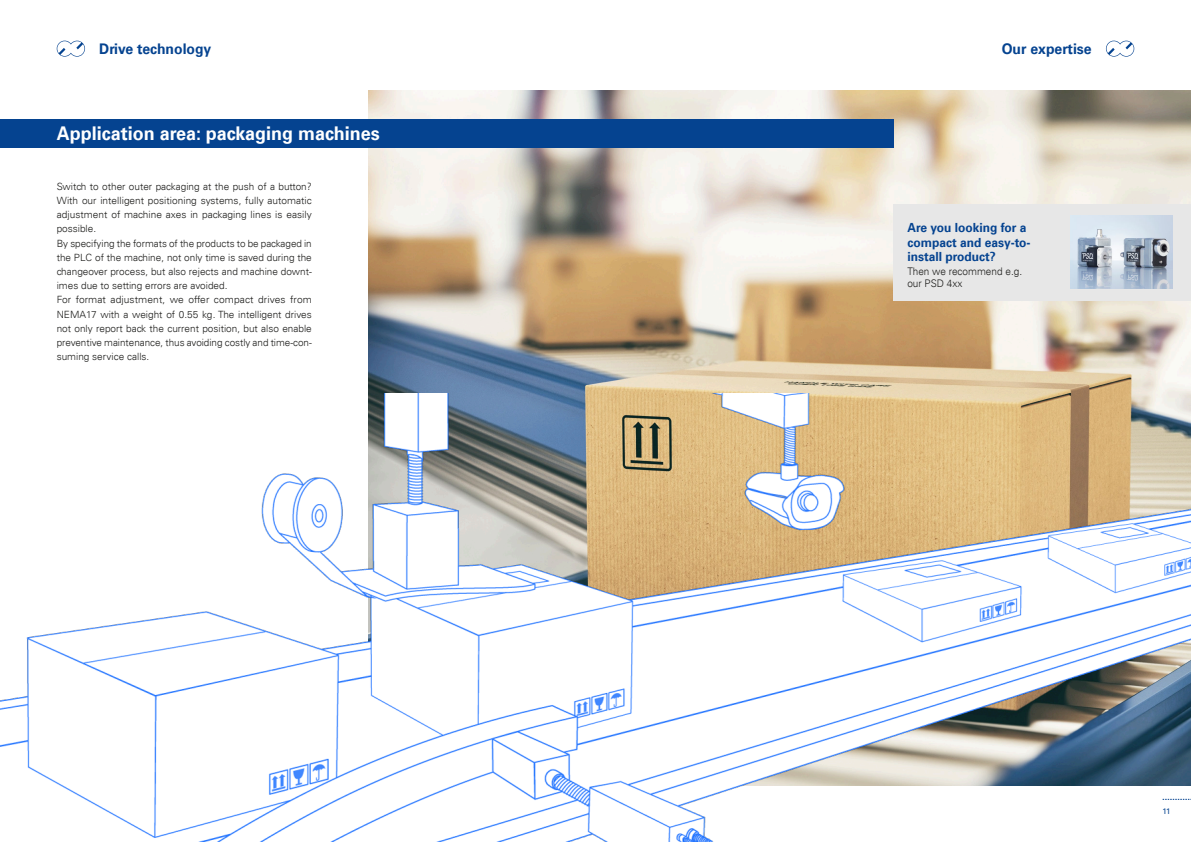
<style>
.page{position:relative;width:1191px;height:842px;background:#fff}
.page>*{position:absolute;margin:0;border:0;box-sizing:border-box;transform-origin:0 0}
.Balkentext{font:700 18.9px "Univers LT";color:#fff;scale:.95 1}
.Seitentitel{font:700 14.7px "Univers LT";color:#054390;scale:.95 1}
.H2_Subheadline{font:700 12.6px/14.4px "Univers LT";color:#054390;scale:.95 1}
.H2_Subheadline-2{font:300 10.5px/12px "Univers LT";color:#1d1d1b;scale:.95 1}
.Fließtext{font:300 10px/14.2px "Univers LT";color:#1d1d1b;text-align:justify}
.t1{font:8px "Univers LT Std";color:#054390}
</style>
<div class="page">
<svg style="left:57px;top:41px;width:28px;height:16px"></svg>
<svg style="left:1106px;top:41px;width:28px;height:16px"></svg>
<img style="left:369px;top:91px;width:822px;height:302px">
<img style="left:0;top:393px;width:1191px;height:449px">
<div style="left:893px;top:204px;width:298px;height:96px;background:#e7e7e7"></div>
<img style="left:1070px;top:216px;width:102px;height:73px">
<div style="left:0;top:119px;width:893px;height:28px;background:#054390"></div>
<h2 class="Seitentitel" style="left:99px;top:40px;width:119px">Drive technology</h2>
<p class="Balkentext" style="left:57px;top:122px;width:342px">Application area: packaging machines</p>
<p class="Fließtext" style="left:57px;top:179px;width:257px">Switch to other outer packaging at the push of a button?<br>With our intelligent positioning systems, fully automatic adjustment of machine axes in packaging lines is easily possible.</p>
<p class="Fließtext" style="left:57px;top:236px;width:257px">By specifying the formats of the products to be packaged in the PLC of the machine, not only time is saved during the changeover process, but also rejects and machine downt&shy;imes due to setting errors are avoided.</p>
<p class="Fließtext" style="left:57px;top:293px;width:257px">For format adjustment, we offer compact drives from NEMA17 with a weight of 0.55 kg. The intelligent drives not only report back the current position, but also enable preventive maintenance, thus avoiding costly and time-con&shy;suming service calls.</p>
<p class="Seitentitel" style="left:1001px;top:40px;width:96px">Our expertise</p>
<p class="H2_Subheadline" style="left:907px;top:221px;width:131px">Are you looking for a compact and easy-to&shy;install product?</p>
<p class="H2_Subheadline-2" style="left:907px;top:265px;width:122px">Then we recommend e.g. our PSD 4xx</p>
<p class="t1" style="left:1162px;top:806px;width:9px">11</p>
</div>
